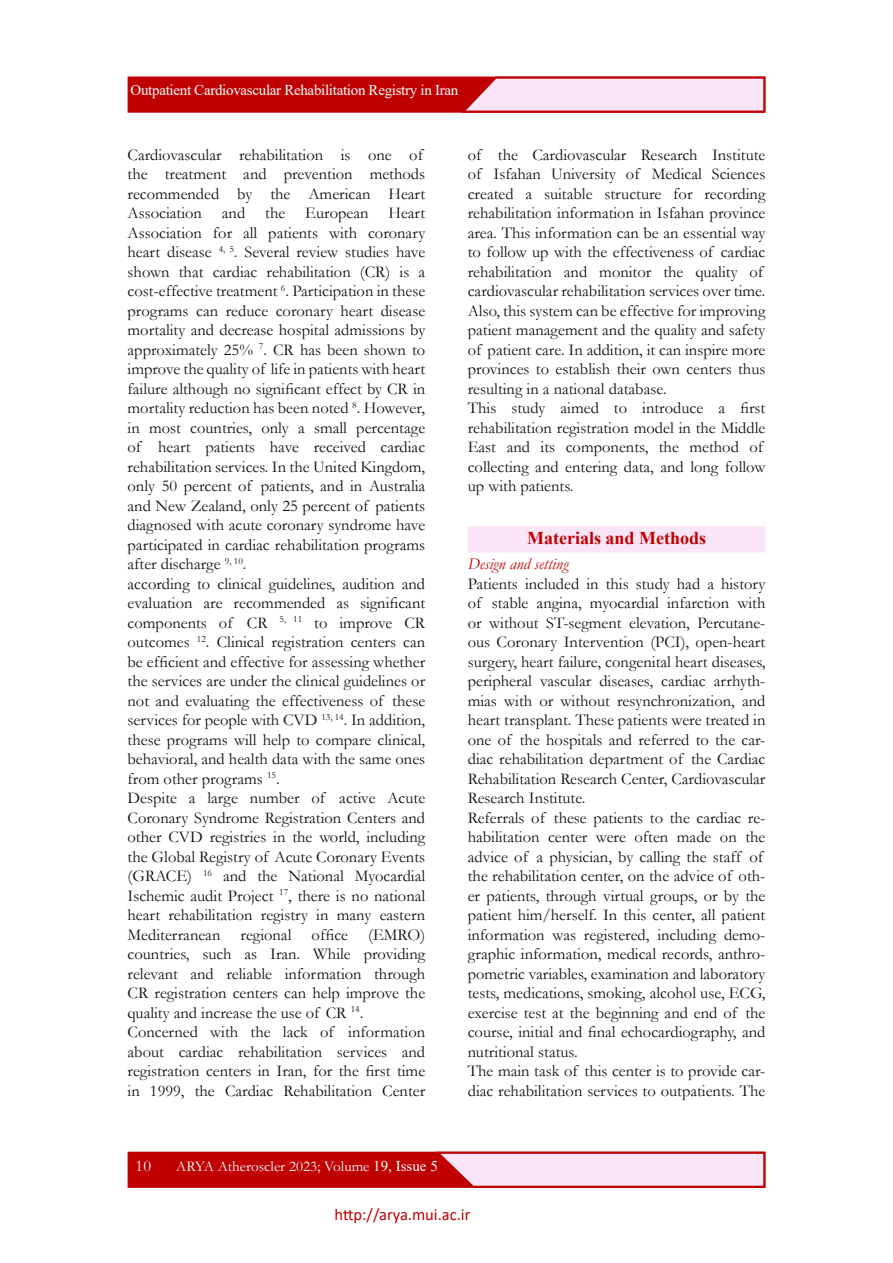
<style>
.page{position:relative;width:893px;height:1263px;background:#fff}
.page>*{position:absolute;margin:0;border:0;box-sizing:border-box;transform-origin:0 0}
.t1{font:700 18px "Times New Roman";color:#c00000}
.t2{font:16.5px/19.5px "Garamond";color:#111}
.t3{font:16.5px "Calibri";color:#c00000}
.t4{font:italic 16.5px "Garamond";color:#c00000}
.t5{font:16.5px "Garamond";color:#fff}
.t6{font:15px "Times New Roman";letter-spacing:-.02em;color:#fff}
.t7{font:15px "Garamond";color:#fff}
.s1{font-family:"Times New Roman"}
</style>
<div class="page">
<div style="left:128px;top:1152px;width:637px;height:36px;background:#c00000;border:1px solid #c00000"></div>
<div style="left:128px;top:77px;width:637px;height:36px;background:#c00000;border:1px solid #c00000"></div>
<svg style="left:432px;top:1151px;width:334px;height:37px;background:#edb8c6"></svg>
<svg style="left:458px;top:76px;width:308px;height:37px;background:#edb7c5"></svg>
<div style="left:468px;top:527px;width:297px;height:25px;background:#f9e5f6"></div>
<div style="left:468px;top:526px;width:297px;height:26px;border:2px solid #f9e5f6"></div>
<p class="t6" style="left:131px;top:79px;width:329px">Outpatient Cardiovascular Rehabilitation Registry in Iran</p>
<p class="t2" style="left:128px;top:144px;width:299px">Cardiovascular rehabilitation is one of the treatment and prevention methods recommended by the American Heart Association and the European Heart Association for all patients with coronary heart disease <sup>4,</sup> <sup>5</sup>. Several review studies have shown that cardiac rehabilitation (CR) is a cost-effective treatment <sup>6</sup>. Participation in these programs can reduce coronary heart disease mortality and decrease hospital admissions by approximately 25% <sup>7</sup>. CR has been shown to improve the quality of life in patients with heart failure although no significant effect by CR in mortality reduction has been noted <sup>8</sup>. However, in most countries, only a small percentage of heart patients have received cardiac rehabilitation services. In the United Kingdom, only 50 percent of patients, and in Australia and New Zealand, only 25 percent of patients diagnosed with acute coronary syndrome have participated in cardiac rehabilitation programs after discharge <sup>9,</sup> <sup>10</sup>.<br>according to clinical guidelines, audition and evaluation are recommended as significant components of CR <sup>5,</sup> <sup>11</sup> to improve CR outcomes <sup>12</sup>. Clinical registration centers can be efficient and effective for assessing whether the services are under the clinical guidelines or not and evaluating the effectiveness of these services for people with CVD <sup>13,</sup> <sup>14</sup>. In addition, these programs will help to compare clinical, behavioral, and health data with the same ones from other programs <sup>15</sup>.<br>Despite a large number of active Acute Coronary Syndrome Registration Centers and other CVD registries in the world, including the Global Registry of Acute Coronary Events (GRACE) <sup>16</sup> and the National Myocardial Ischemic audit Project <sup>17</sup>, there is no national heart rehabilitation registry in many eastern Mediterranean regional office (EMRO) countries, such as Iran. While providing relevant and reliable information through CR registration centers can help improve the quality and increase the use of CR <sup>14</sup>.<br>Concerned with the lack of information about cardiac rehabilitation services and registration centers in Iran, for the first time in 1999, the Cardiac Rehabilitation Center</p>
<p class="t2" style="left:468px;top:144px;width:299px">of the Cardiovascular Research Institute of Isfahan University of Medical Sciences created a suitable structure for recording rehabilitation information in Isfahan province area. This information can be an essential way to follow up with the effectiveness of cardiac rehabilitation and monitor the quality of cardiovascular rehabilitation services over time.<br>Also, this system can be effective for improving patient management and the quality and safety of patient care. In addition, it can inspire more provinces to establish their own centers thus resulting in a national database.<br>This study aimed to introduce a first rehabilitation registration model in the Middle East and its components, the method of collecting and entering data, and long follow up with patients.</p>
<p class="t1" style="left:527px;top:525px;width:180px">Materials and Methods</p>
<p class="t4" style="left:468px;top:553px;width:102px">Design and setting</p>
<p class="t2" style="left:468px;top:573px;width:299px">Patients included in this study had a history of stable angina, myocardial infarction with or without ST-segment elevation, Percutane&shy;ous Coronary Intervention (PCI), open-heart surgery, heart failure, congenital heart diseases, peripheral vascular diseases, cardiac arrhyth&shy;mias with or without resynchronization, and heart transplant. These patients were treated in one of the hospitals and referred to the car&shy;diac rehabilitation department of the Cardiac Rehabilitation Research Center, Cardiovascular Research Institute.<br>Referrals of these patients to the cardiac re&shy;habilitation center were often made on the advice of a physician, by calling the staff of the rehabilitation center, on the advice of oth&shy;er patients, through virtual groups, or by the patient him/herself. In this center, all patient information was registered, including demo&shy;graphic information, medical records, anthro&shy;pometric variables, examination and laboratory tests, medications, smoking, alcohol use, ECG, exercise test at the beginning and end of the course, initial and final echocardiography, and nutritional status.<br>The main task of this center is to provide car&shy;diac rehabilitation services to outpatients. The</p>
<p class="t5" style="left:136px;top:1155px;width:17px">10</p>
<p class="t7" style="left:176px;top:1156px;width:263px">ARYA Atheroscler 2023; Volume <span class="s1">19, Issue 5</span></p>
<p class="t3" style="left:335px;top:1202px;width:137px">http://arya.mui.ac.ir</p>
</div>
